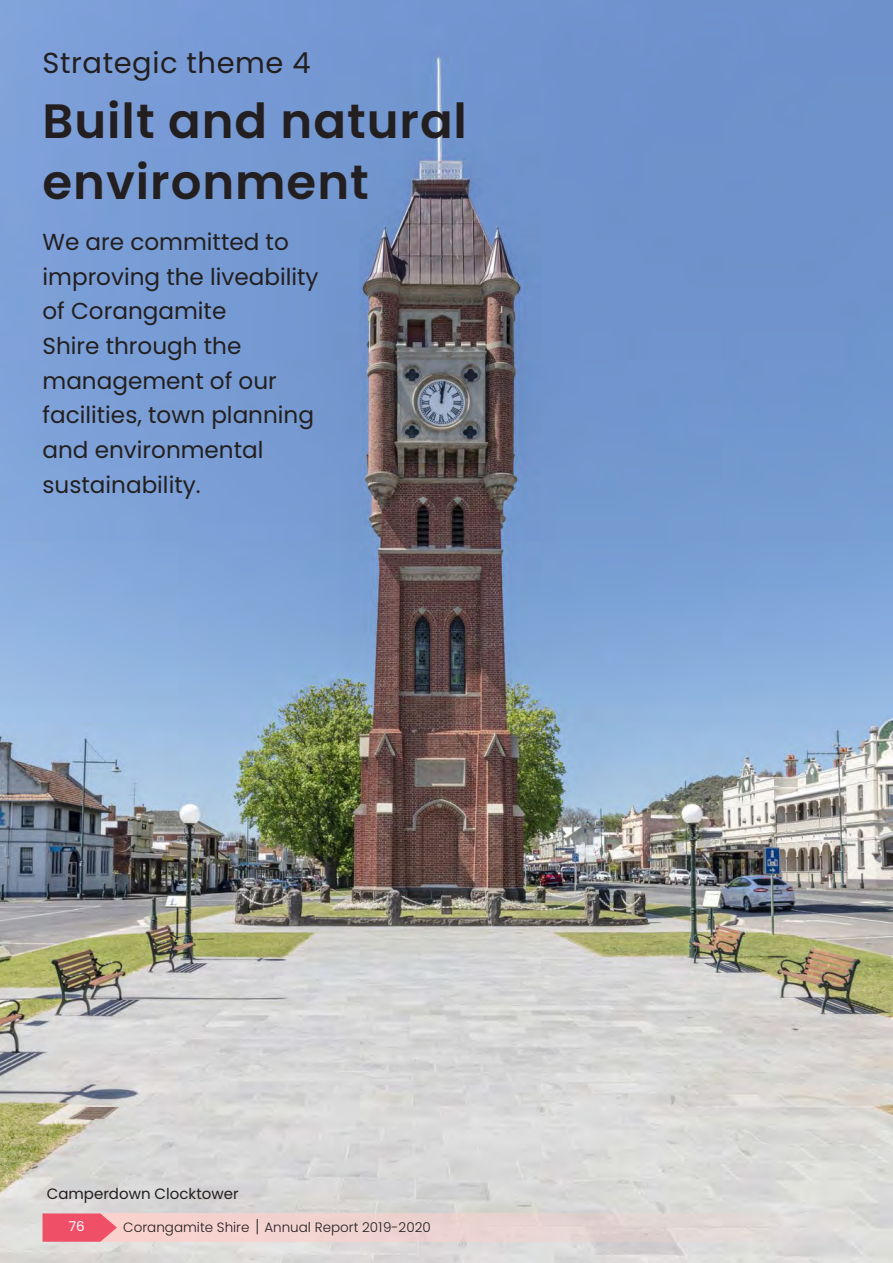
<style>
.page{position:relative;width:893px;height:1263px;background:#fff}
.page>*{position:absolute;margin:0;border:0;box-sizing:border-box;transform-origin:0 0}
.t1{font:600 48.15px/61.7px "Poppins";letter-spacing:.02em;color:#231f20}
.t2{font:28.95px "Poppins";letter-spacing:.02em;color:#231f20}
.t3{font:23.1px/34.7px "Poppins";color:#231f20}
.t4{font:15px "Poppins";color:#231f20}
.t5{font:300 13.5px "Poppins";color:#231f20}
.t6{font:13.5px "Poppins";color:#fff}
</style>
<div class="page">
<img style="left:0;top:0;width:893px;height:1263px">
<div style="left:94px;top:1213px;width:757px;height:29px;background:linear-gradient(to right,#f9cfcb,#dad9d8)"></div>
<svg style="left:43px;top:1213px;width:74px;height:29px;background:#f06175"></svg>
<svg style="left:257px;top:1219px;width:1px;height:15px"></svg>
<p class="t2" style="left:43px;top:46px;width:270px">Strategic theme 4</p>
<p class="t1" style="left:43px;top:90px;width:426px">Built and natural environment</p>
<p class="t3" style="left:43px;top:224px;width:278px">We are committed to improving the liveability of Corangamite<br>Shire through the management of our facilities, town planning and environmental sustainability.</p>
<p class="t4" style="left:47px;top:1185px;width:193px">Camperdown Clocktower</p>
<p class="t6" style="left:69px;top:1218px;width:17px">76</p>
<p class="t5" style="left:123px;top:1219px;width:309px">Corangamite Shire Annual Report 2019-2020</p>
</div>
